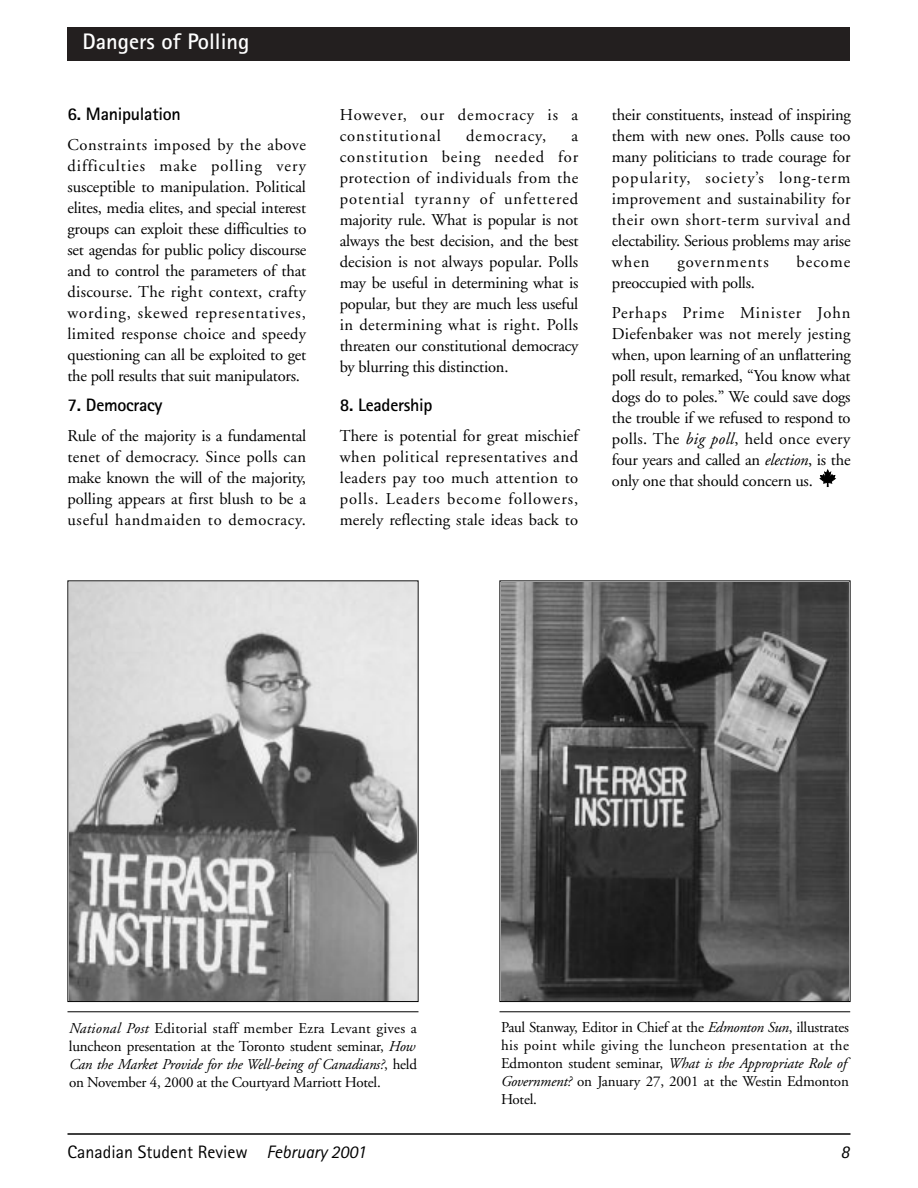
<style>
.page{position:relative;width:918px;height:1188px;background:#fff}
.page>*{position:absolute;margin:0;border:0;box-sizing:border-box;transform-origin:0 0}
.t1{font:700 22.5px "Rotis Sans Serif";color:#fff}
.t2{font:700 18px "Rotis Sans Serif";letter-spacing:-.015em;color:#000}
.t3{font:18px "Rotis Sans Serif";color:#000}
.t4{font:italic 18px "Rotis Sans Serif";color:#000}
.t5{font:16.5px/21px "Adobe Garamond";letter-spacing:-.01em;color:#000;text-align:justify}
.t6{font:16.5px/21px "Adobe Garamond";letter-spacing:.06em;color:#000}
.t7{font:16.5px/30px "Adobe Garamond";letter-spacing:.03em;color:#000}
.t8{font:15px/18px "Adobe Garamond";letter-spacing:-.015em;color:#000;text-align:justify}
.s1{font-style:italic}
</style>
<div class="page">
<div style="left:68px;top:27px;width:782px;height:34px;background:#231f1f"></div>
<hr style="left:68px;top:1133px;width:782px;height:2px;background:#000">
<svg style="left:820px;top:470px;width:15px;height:17px"></svg>
<img style="left:70px;top:582px;width:346px;height:418px">
<img style="left:502px;top:582px;width:346px;height:418px">
<div style="left:500px;top:580px;width:350px;height:422px;border:1px solid #000"></div>
<hr style="left:68px;top:1011px;width:350px;height:1px;background:#000">
<hr style="left:500px;top:1011px;width:350px;height:1px;background:#000">
<h1 class="t1" style="left:82px;top:34px;width:169px">Dangers of Polling</h1>
<p class="t2" style="left:68px;top:108px;width:115px">6. Manipulation</p>
<p class="t5" style="left:68px;top:136px;width:240px">Constraints imposed by the above difficulties make polling very susceptible to manipulation. Political elites, media elites, and special interest groups can exploit these difficulties to set agendas for public policy discourse and to control the parameters of that discourse. The right context, crafty wording, skewed representatives, limited response choice and speedy questioning can all be exploited to get the poll results that suit manipulators.</p>
<p class="t2" style="left:68px;top:399px;width:97px">7. Democracy</p>
<p class="t5" style="left:68px;top:427px;width:240px">Rule of the majority is a fundamental tenet of democracy. Since polls can make known the will of the majority, polling appears at first blush to be a useful handmaiden to democracy.</p>
<p class="t6" style="left:340px;top:106px;width:240px">However, our democracy is a constitutional</p>
<p class="t6" style="left:466px;top:127px;width:82px">democracy,</p>
<p class="t5" style="left:340px;top:127px;width:240px;text-indent:232px">a constitution being needed for protection of individuals from the potential tyranny of unfettered majority rule. What is popular is not always the best decision, and the best decision is not always popular. Polls may be useful in determining what is popular, but they are much less useful in determining what is right. Polls threaten our constitutional democracy by blurring this distinction.</p>
<p class="t2" style="left:340px;top:398px;width:94px">8. Leadership</p>
<p class="t5" style="left:340px;top:427px;width:240px">There is potential for great mischief when political representatives and leaders pay too much attention to polls. Leaders become followers, merely reflecting stale ideas back to</p>
<p class="t5" style="left:612px;top:106px;width:240px">their constituents, instead of inspiring them with new ones. Polls cause too many politicians to trade courage for popularity, society’s long-term improvement and sustainability for their own short-term survival and electability. Serious problems may arise when</p>
<p class="t6" style="left:677px;top:253px;width:93px">governments</p>
<p class="t5" style="left:797px;top:253px;width:55px">become</p>
<p class="t7" style="left:612px;top:269px;width:240px">preoccupied with polls.<br>Perhaps Prime Minister John</p>
<p class="t5" style="left:612px;top:325px;width:240px">Diefenbaker was not merely jesting when, upon learning of an unflattering poll result, remarked, “You know what dogs do to poles.” We could save dogs the trouble if we refused to respond to polls. The <span class="s1">big poll</span>, held once every four years and called an <span class="s1">election</span>, is the only one that should concern us.</p>
<p class="t8" style="left:69px;top:1021px;width:350px"><span class="s1">National Post</span> Editorial staff member Ezra Levant gives a luncheon presentation at the Toronto student seminar, <span class="s1">How Can the Market Provide for the Well-being of Canadians?</span>, held on November 4, 2000 at the Courtyard Marriott Hotel.</p>
<p class="t8" style="left:501px;top:1019px;width:349px;text-align:left">Paul Stanway, Editor in Chief at the <span class="s1">Edmonton Sun</span>, illustrates his point while giving the luncheon presentation at the Edmonton student seminar, <span class="s1">What is the Appropriate Role of Government?</span> on January 27, 2001 at the Westin Edmonton Hotel.</p>
<p class="t3" style="left:68px;top:1146px;width:300px">Canadian Student Review <span class="s1">February 2001</span></p>
<p class="t4" style="left:840px;top:1146px;width:10px">8</p>
</div>
